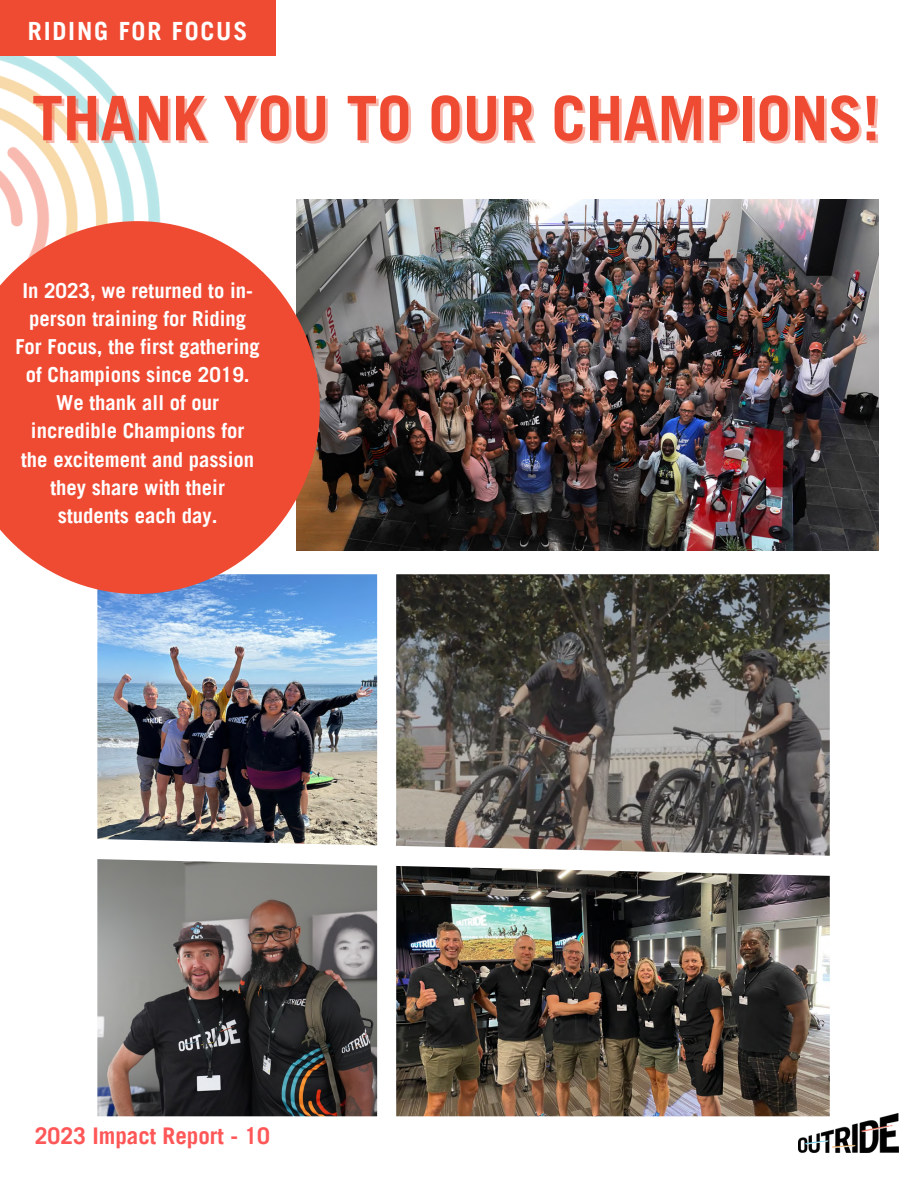
<style>
.page{position:relative;width:918px;height:1188px;background:#fff}
.page>*{position:absolute;margin:0;border:0;box-sizing:border-box;transform-origin:0 0}
.t1{font:700 61.5px "Trade Gothic LT Pro";color:#ef4b33}
.t2{font:700 25.2px "Trade Gothic LT Pro";letter-spacing:.07em;color:#fff}
.t3{font:700 22.95px "Trade Gothic LT Pro";color:#ff5757}
.t4{font:700 20.7px/28.2px "Trade Gothic LT Pro";color:#fff;text-align:center}
</style>
<div class="page">
<img style="left:798px;top:1113px;width:100px;height:40px">
<img style="left:0;top:55px;width:165px;height:166px">
<div style="left:0;top:0;width:275px;height:55px;background:#ef4b33"></div>
<img style="left:297px;top:199px;width:581px;height:351px">
<img style="left:97px;top:574px;width:280px;height:271px">
<img style="left:396px;top:574px;width:434px;height:282px">
<img style="left:97px;top:859px;width:280px;height:257px">
<img style="left:396px;top:866px;width:434px;height:250px">
<svg style="left:0;top:221px;width:320px;height:373px;background:#e8604c"></svg>
<p class="t2" style="left:28px;top:22px;width:221px">RIDING FOR FOCUS</p>
<h1 class="t1" style="left:32px;top:96px;width:849px">THANK YOU TO OUR CHAMPIONS!</h1>
<p class="t4" style="left:15px;top:279px;width:246px">In 2023, we returned to in&shy;person training for Riding<br>For Focus, the first gathering of Champions since 2019.<br>We thank all of our incredible Champions for the excitement and passion they share with their students each day.</p>
<p class="t3" style="left:35px;top:1128px;width:237px">2023 Impact Report - 10</p>
</div>
